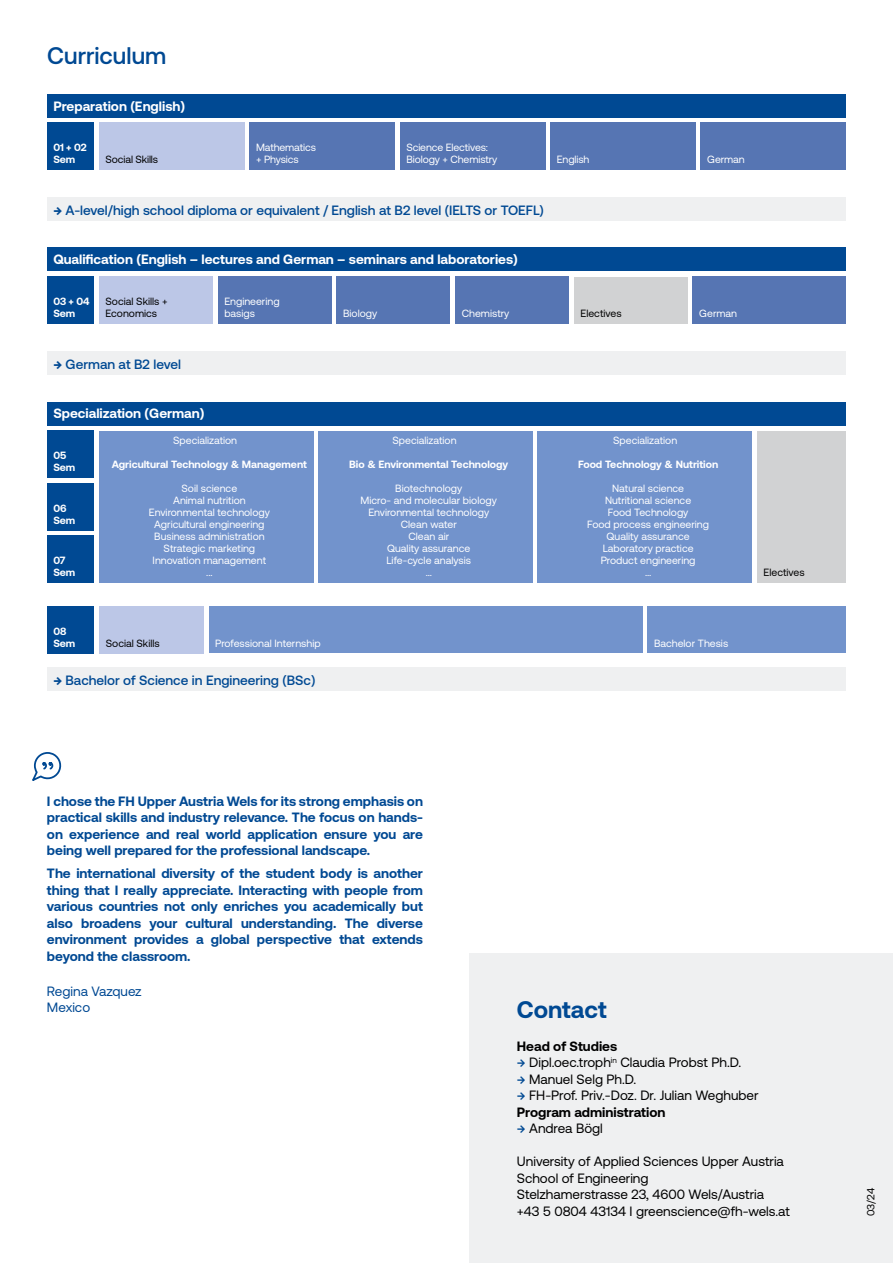
<style>
.page{position:relative;width:893px;height:1263px;background:#fff}
.page>*{position:absolute;margin:0;border:0;box-sizing:border-box;transform-origin:0 0}
.t1{font:500 24px "Aeonik";color:#004993}
.t2{font:700 24px "Aeonik";color:#004993}
.t3{font:700 13.5px/16.5px "Aeonik";color:#004993;text-align:justify}
.t4{font:13.5px/16.5px "Aeonik";color:#000}
.t5{font:500 13.5px "Aeonik";color:#004993}
.t6{font:700 13.5px "Aeonik";color:#fff}
.t7{font:13.5px/16.2px "Aeonik";color:#004993}
.t8{font:700 13.5px "Aeonik";color:#000}
.t9{font:10.5px/12px "Aeonik";color:#fff;text-align:center}
.t10{font:700 10.5px/12px "Aeonik";color:#fff}
.t11{font:10.5px/12px "Aeonik";color:#000}
.s1{font-weight:700}
.s2{font-weight:500;color:#004993}
</style>
<div class="page">
<div style="left:47px;top:402px;width:799px;height:23px;background:#004993"></div>
<div style="left:99px;top:431px;width:214px;height:151px;background:#7293cc"></div>
<div style="left:319px;top:431px;width:214px;height:151px;background:#7293cc"></div>
<div style="left:538px;top:431px;width:214px;height:151px;background:#7293cc"></div>
<div style="left:757px;top:431px;width:89px;height:151px;background:#d1d2d3"></div>
<div style="left:99px;top:606px;width:105px;height:47px;background:#bcc7e7"></div>
<div style="left:47px;top:431px;width:47px;height:47px;background:#004993"></div>
<div style="left:47px;top:535px;width:47px;height:47px;background:#004993"></div>
<div style="left:47px;top:606px;width:47px;height:47px;background:#004993"></div>
<div style="left:47px;top:483px;width:47px;height:47px;background:#004993"></div>
<div style="left:209px;top:606px;width:433px;height:47px;background:#7293cc"></div>
<div style="left:648px;top:606px;width:198px;height:47px;background:#7293cc"></div>
<div style="left:47px;top:667px;width:799px;height:23px;background:#eff0f1"></div>
<div style="left:99px;top:277px;width:114px;height:47px;background:#bcc7e7"></div>
<div style="left:47px;top:277px;width:47px;height:47px;background:#004993"></div>
<div style="left:455px;top:277px;width:114px;height:47px;background:#5675b3"></div>
<div style="left:693px;top:277px;width:153px;height:47px;background:#5675b3"></div>
<div style="left:218px;top:277px;width:113px;height:47px;background:#5675b3"></div>
<div style="left:337px;top:277px;width:113px;height:47px;background:#5675b3"></div>
<div style="left:470px;top:954px;width:423px;height:309px;background:#eff0f1"></div>
<div style="left:47px;top:197px;width:799px;height:23px;background:#eff0f1"></div>
<div style="left:47px;top:351px;width:799px;height:23px;background:#eff0f1"></div>
<div style="left:47px;top:247px;width:799px;height:24px;background:#004993"></div>
<svg style="left:32px;top:752px;width:30px;height:29px"></svg>
<div style="left:250px;top:123px;width:145px;height:47px;background:#5675b3"></div>
<div style="left:400px;top:123px;width:145px;height:47px;background:#5675b3"></div>
<div style="left:550px;top:123px;width:146px;height:47px;background:#5675b3"></div>
<div style="left:701px;top:123px;width:145px;height:47px;background:#5675b3"></div>
<div style="left:47px;top:94px;width:799px;height:23px;background:#004993"></div>
<div style="left:99px;top:123px;width:145px;height:47px;background:#bcc7e7"></div>
<div style="left:47px;top:123px;width:47px;height:47px;background:#004993"></div>
<div style="left:574px;top:277px;width:114px;height:47px;background:#d1d2d3"></div>
<h1 class="t1" style="left:47px;top:42px;width:121px">Curriculum</h1>
<p class="t6" style="left:53px;top:98px;width:133px">Preparation (English)</p>
<p class="t10" style="left:53px;top:142px;width:35px">01 + 02<br>Sem</p>
<p class="t11" style="left:106px;top:154px;width:54px">Social Skills</p>
<p class="t9" style="left:256px;top:142px;width:61px;text-align:left">Mathematics + Physics</p>
<p class="t9" style="left:406px;top:142px;width:93px;text-align:left">Science Electives:<br>Biology + Chemistry</p>
<p class="t9" style="left:557px;top:154px;width:34px">English</p>
<p class="t9" style="left:707px;top:154px;width:39px">German</p>
<p class="t5" style="left:53px;top:203px;width:492px"><span class="s1">→</span> A-level/high school diploma or equivalent / English at B2 level (IELTS or TOEFL)</p>
<p class="t6" style="left:53px;top:252px;width:466px">Qualification (English – lectures and German – seminars and laboratories)</p>
<p class="t10" style="left:53px;top:296px;width:38px">03 + 04<br>Sem</p>
<p class="t11" style="left:106px;top:296px;width:64px">Social Skills +<br>Economics</p>
<p class="t5" style="left:53px;top:357px;width:129px"><span class="s1">→</span> German at B2 level</p>
<p class="t9" style="left:224px;top:296px;width:57px;text-align:left">Engineering basigs</p>
<p class="t6" style="left:53px;top:406px;width:153px">Specialization (German)</p>
<p class="t9" style="left:173px;top:434px;width:66px">Specialization</p>
<p class="t10" style="left:112px;top:458px;width:196px">Agricultural Technology &amp; Management</p>
<p class="t9" style="left:149px;top:482px;width:122px">Soil science<br>Animal nutrition<br>Environmental technology<br>Agricultural engineering<br>Business administration<br>Strategic marketing<br>Innovation management ...</p>
<p class="t10" style="left:53px;top:450px;width:23px">05<br>Sem</p>
<p class="t10" style="left:53px;top:502px;width:23px">06<br>Sem</p>
<p class="t10" style="left:53px;top:554px;width:23px">07<br>Sem</p>
<p class="t9" style="left:343px;top:308px;width:36px">Biology</p>
<p class="t9" style="left:462px;top:308px;width:49px">Chemistry</p>
<p class="t9" style="left:699px;top:308px;width:39px">German</p>
<p class="t11" style="left:580px;top:308px;width:43px">Electives</p>
<p class="t9" style="left:392px;top:434px;width:66px">Specialization</p>
<p class="t10" style="left:349px;top:458px;width:161px">Bio &amp; Environmental Technology</p>
<p class="t9" style="left:361px;top:482px;width:138px">Biotechnology<br>Micro- and molecular biology<br>Environmental technology<br>Clean water<br>Clean air<br>Quality assurance<br>Life-cycle analysis<br>…</p>
<p class="t9" style="left:613px;top:434px;width:66px">Specialization</p>
<p class="t10" style="left:578px;top:458px;width:142px">Food Technology &amp; Nutrition</p>
<p class="t9" style="left:587px;top:482px;width:123px">Natural science<br>Nutritional science<br>Food Technology<br>Food process engineering<br>Quality assurance<br>Laboratory practice<br>Product engineering<br>…</p>
<p class="t10" style="left:53px;top:625px;width:23px">08<br>Sem</p>
<p class="t9" style="left:215px;top:637px;width:107px">Professional Internship</p>
<p class="t9" style="left:654px;top:637px;width:76px">Bachelor Thesis</p>
<p class="t5" style="left:53px;top:673px;width:264px"><span class="s1">→</span> Bachelor of Science in Engineering (BSc)</p>
<p class="t11" style="left:106px;top:637px;width:55px">Social Skills</p>
<p class="t11" style="left:764px;top:566px;width:43px">Electives</p>
<p class="t3" style="left:47px;top:793px;width:378px">I chose the FH Upper Austria Wels for its strong emphasis on practical skills and industry relevance. The focus on hands&shy;on experience and real world application ensure you are being well prepared for the professional landscape.</p>
<p class="t3" style="left:47px;top:865px;width:377px">The international diversity of the student body is another thing that I really appreciate. Interacting with people from various countries not only enriches you academically but also broadens your cultural understanding. The diverse environment provides a global perspective that extends beyond the classroom.</p>
<p class="t7" style="left:47px;top:983px;width:96px">Regina Vazquez<br>Mexico</p>
<h1 class="t2" style="left:517px;top:996px;width:90px">Contact</h1>
<p class="t8" style="left:517px;top:1038px;width:102px">Head of Studies</p>
<p class="t4" style="left:517px;top:1054px;width:226px"><span class="s2">→</span> Dipl.oec.troph<sup>in</sup> Claudia Probst Ph.D.</p>
<p class="t4" style="left:517px;top:1071px;width:121px"><span class="s2">→</span> Manuel Selg Ph.D.</p>
<p class="t4" style="left:517px;top:1087px;width:243px"><span class="s2">→</span> FH-Prof. Priv.-Doz. Dr. Julian Weghuber<br><span class="s1">Program administration</span></p>
<p class="t4" style="left:517px;top:1120px;width:88px"><span class="s2">→</span> Andrea Bögl</p>
<p class="t4" style="left:517px;top:1153px;width:275px">University of Applied Sciences Upper Austria School of Engineering<br>Stelzhamerstrasse 23, 4600 Wels/Austria +43 5 0804 43134 I greenscience@fh-wels.at</p>
<p class="t11" style="left:865px;top:1216px;width:29px;rotate:-90deg">03/24</p>
</div>
